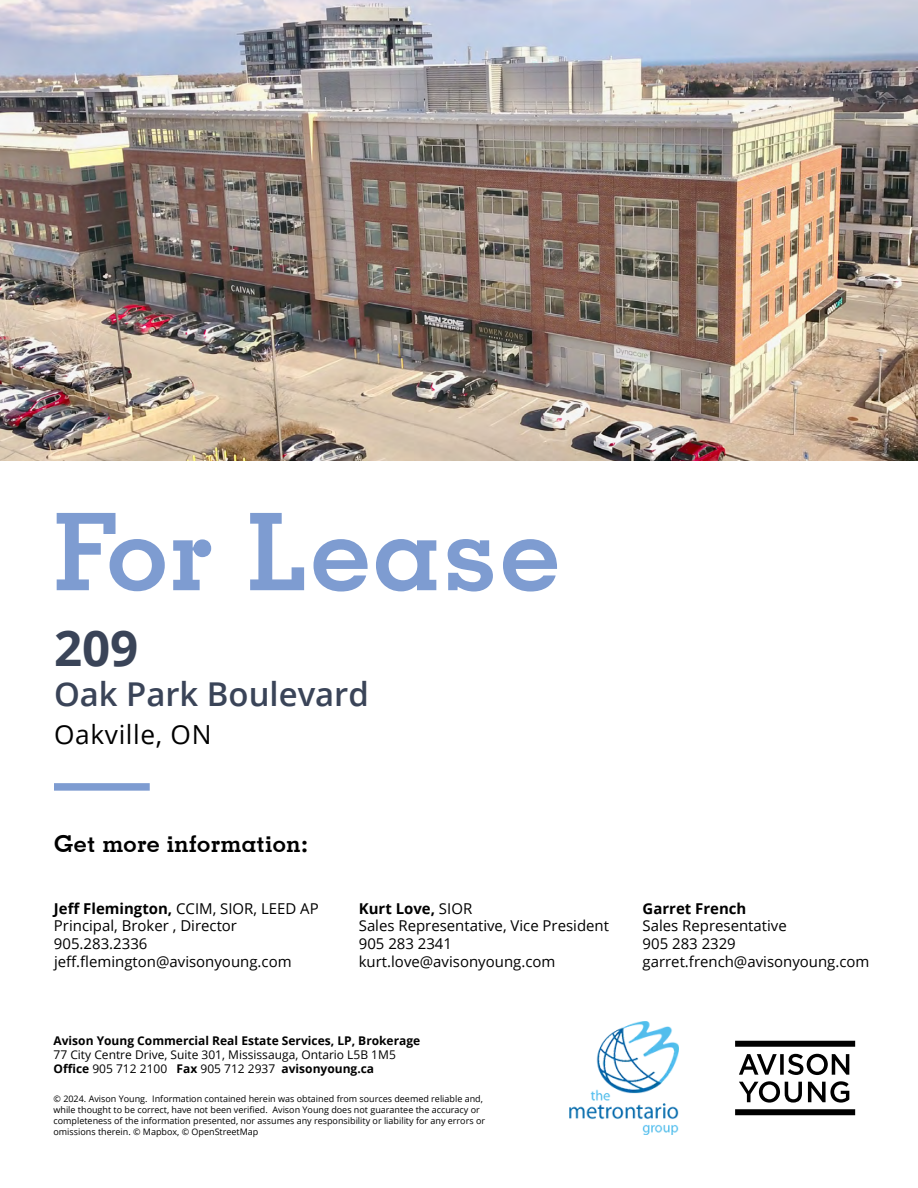
<style>
.page{position:relative;width:918px;height:1188px;background:#fff}
.page>*{position:absolute;margin:0;border:0;box-sizing:border-box;transform-origin:0 0}
.t1{font:700 107.25px "Geometric Slab 703 BT";letter-spacing:.025em;color:#7e9cd1}
.t2{font:700 49.2px "Open Sans";color:#3a4458}
.t3{font:600 32.85px "Open Sans";color:#3a4458}
.t4{font:26.25px "Open Sans";letter-spacing:.025em;color:#000}
.t5{font:700 23.25px "Geometric Slab 703 BT";letter-spacing:.025em;color:#000}
.t6{font:15px/18px "Open Sans";color:#000}
.t7{font:700 15px "Open Sans";color:#000}
.t8{font:12px/14.4px "Open Sans";color:#000}
.t9{font:700 12px "Open Sans";color:#000}
.t10{font:9px/10.8px "Open Sans";color:#000}
.s1{font-weight:700}
</style>
<div class="page">
<img style="left:0;top:0;width:918px;height:460px">
<div style="left:54px;top:783px;width:96px;height:8px;background:#7e9cd1"></div>
<svg style="left:735px;top:1041px;width:120px;height:6px"></svg>
<svg style="left:735px;top:1109px;width:120px;height:6px"></svg>
<svg style="left:739px;top:1054px;width:110px;height:21px"></svg>
<svg style="left:739px;top:1081px;width:63px;height:22px"></svg>
<svg style="left:808px;top:1081px;width:41px;height:22px"></svg>
<img style="left:569px;top:1021px;width:109px;height:114px">
<h1 class="t1" style="left:54px;top:487px;width:507px">For Lease</h1>
<h2 class="t2" style="left:54px;top:614px;width:86px">209</h2>
<h3 class="t3" style="left:54px;top:671px;width:316px">Oak Park Boulevard</h3>
<h3 class="t4" style="left:54px;top:717px;width:159px">Oakville, ON</h3>
<h3 class="t5" style="left:54px;top:829px;width:256px">Get more information:</h3>
<h3 class="t6" style="left:54px;top:899px;width:266px"><span class="s1">Jeff Flemington,</span> CCIM, SIOR, LEED AP<br>Principal, Broker , Director<br>905.283.2336 jeff.flemington@avisonyoung.com</h3>
<h3 class="t7" style="left:643px;top:898px;width:105px">Garret French</h3>
<h3 class="t6" style="left:359px;top:899px;width:252px"><span class="s1">Kurt Love,</span> SIOR<br>Sales Representative, Vice President<br>905 283 2341 kurt.love@avisonyoung.com</h3>
<h3 class="t6" style="left:643px;top:917px;width:228px">Sales Representative<br>905 283 2329 garret.french@avisonyoung.com</h3>
<h3 class="t9" style="left:54px;top:1032px;width:368px">Avison Young Commercial Real Estate Services, LP, Brokerage</h3>
<h3 class="t8" style="left:54px;top:1047px;width:344px">77 City Centre Drive, Suite 301, Mississauga, Ontario L5B 1M5<br><span class="s1">Office</span> 905 712 2100 <span class="s1">Fax</span> 905 712 2937 <span class="s1">avisonyoung.ca</span></h3>
<p class="t10" style="left:54px;top:1093px;width:433px">© 2024. Avison Young. Information contained herein was obtained from sources deemed reliable and, while thought to be correct, have not been verified. Avison Young does not guarantee the accuracy or completeness of the information presented, nor assumes any responsibility or liability for any errors or omissions therein. © Mapbox, © OpenStreetMap</p>
</div>
